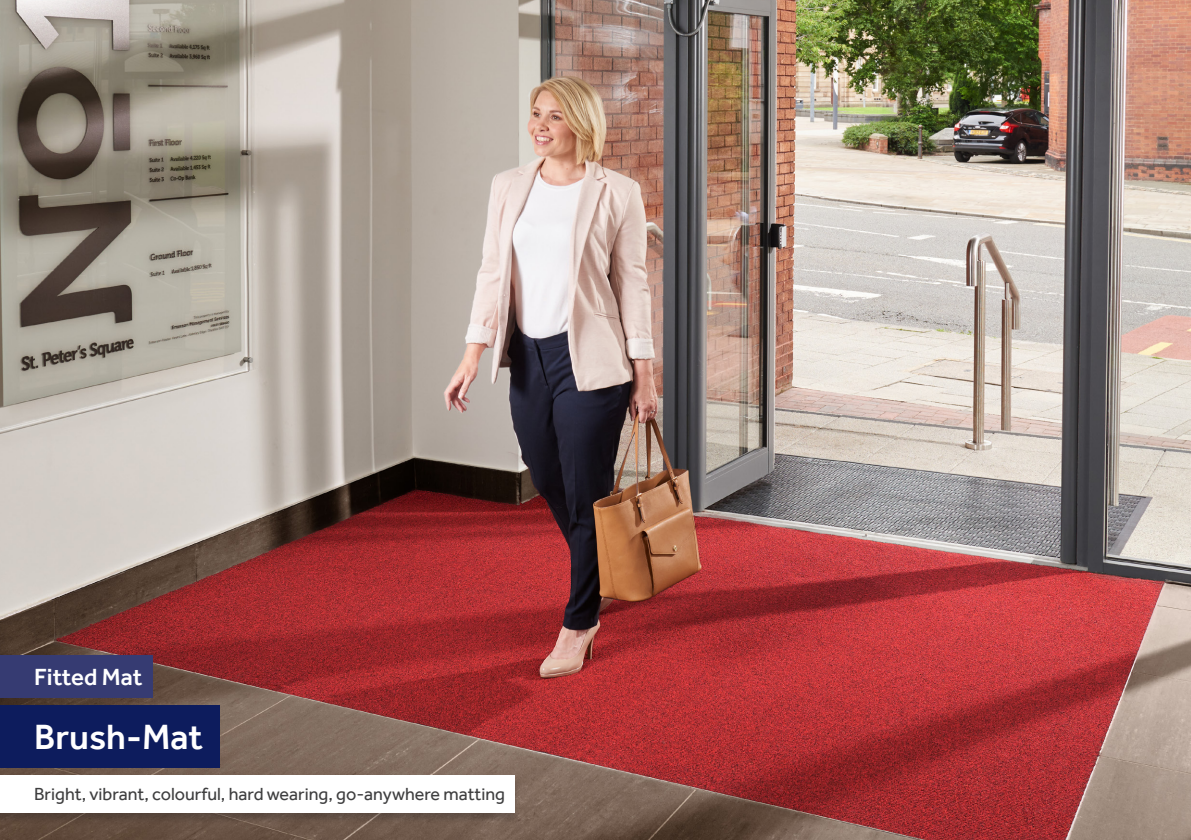
<style>
.page{position:relative;width:1191px;height:840px;background:#fff}
.page>*{position:absolute;margin:0;border:0;box-sizing:border-box;transform-origin:0 0}
.t1{font:500 36px "Effra";color:#fff}
.t2{font:500 24px "Effra";color:#fff}
.Picture_text{font:18px "Effra";color:#3e3e3f}
</style>
<div class="page">
<img style="left:0;top:0;width:1191px;height:839px">
<div style="left:0;top:774px;width:520px;height:50px;background:#231f20;opacity:.3"></div>
<div style="left:0;top:775px;width:514px;height:37px;background:#fff"></div>
<div style="left:0;top:705px;width:220px;height:62px;background:#0d1c5d"></div>
<div style="left:0;top:655px;width:153px;height:42px;background:#363b72"></div>
<p class="t2" style="left:34px;top:661px;width:110px">Fitted Mat</p>
<p class="t1" style="left:34px;top:715px;width:170px">Brush-Mat</p>
<p class="Picture_text" style="left:34px;top:783px;width:472px">Bright, vibrant, colourful, hard wearing, go-anywhere matting</p>
</div>
